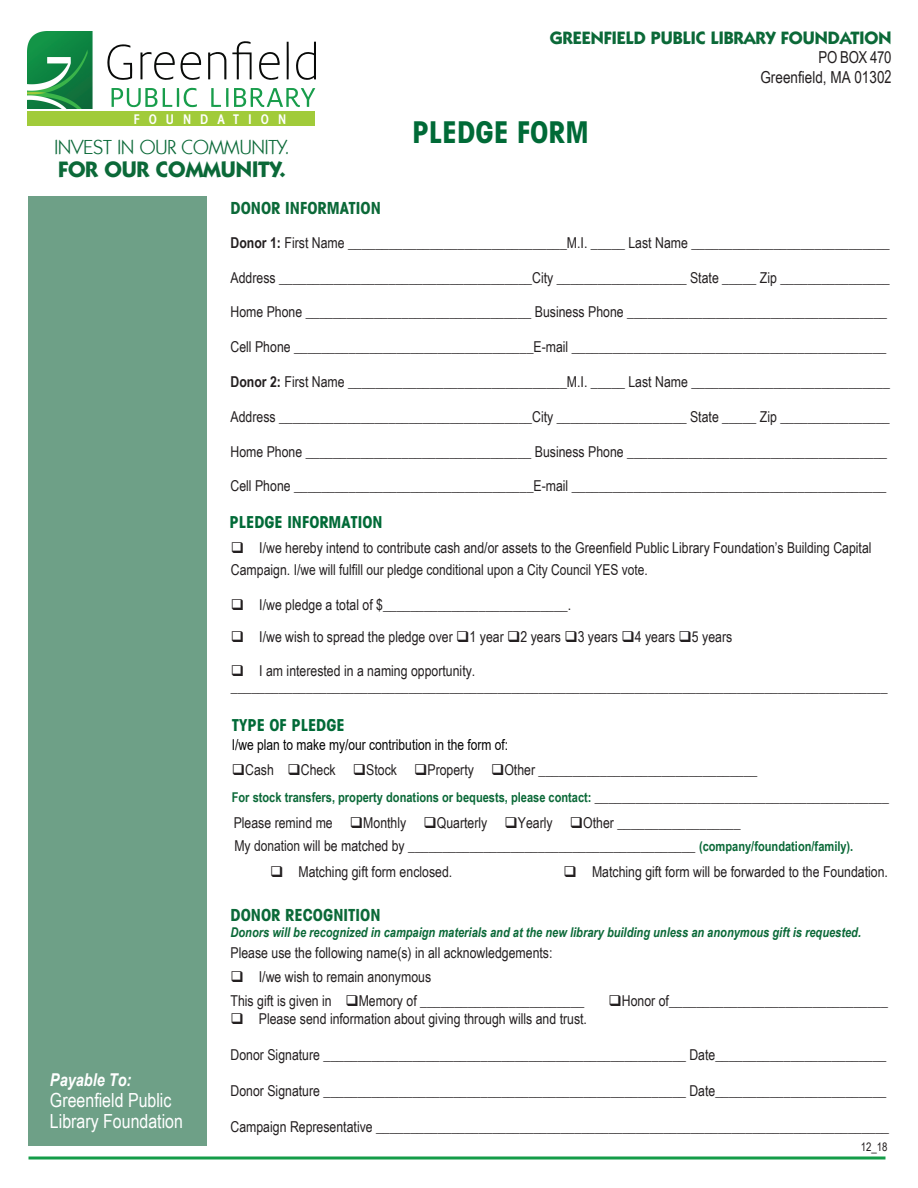
<style>
.page{position:relative;width:918px;height:1188px;background:#fff}
.page>*{position:absolute;margin:0;border:0;box-sizing:border-box;transform-origin:0 0}
.t1{font:700 condensed 30px "Avant Garde";color:#006a37}
.t2{font:700 22.5px "Itc Kabel";color:#0b6938}
.t3{font:20.4px "Kabel IT Cby BT";color:#0b6938}
.t4{font:19.5px/21px "Arial Narrow";color:#fff}
.t5{font:700 18px "Itc Kabel";color:#0b6938}
.t6{font:italic 700 17.7px "Arial Narrow";color:#fff}
.t7{font:700 condensed 16.65px "Avant Garde";color:#0b6938}
.t8{font:700 condensed 16.5px "Avant Garde";color:#006a37}
.t9{font:16.5px "Arial Narrow";color:#231f20}
.t10{font:16.5px "Arial";letter-spacing:-.03em;color:#231f20;scale:.8 1}
.t11{font:15px/16px "Arial Narrow";color:#231f20}
.t12{font:15px "Arial";color:#231f20;scale:.8 1}
.t13{font:15px "Arial";color:#000;scale:.8 1}
.t14{font:700 13.5px "Arial Narrow";color:#0b6938}
.t15{font:italic 700 13.5px "Arial Narrow";color:#0b6938}
.t16{font:600 condensed 13.35px "Avant Garde";letter-spacing:.675em;color:#fff}
.t17{font:12px "Arial";color:#231f20;scale:.8 1}
.s1{font-family:"Arial";font-size:18px}
.s2{font-weight:700}
.s3{font-family:"Arial"}
.s4{font-family:"Arial Narrow"}
.s5{font-weight:400;font-size:15px;color:#231f20}
.s6{font-weight:700;font-size:13.5px;color:#0b6938}
</style>
<div class="page">
<div style="left:28px;top:196px;width:179px;height:949px;background:#6ea087"></div>
<hr style="left:29px;top:1157px;width:856px;height:3px;background:#149c48">
<svg style="left:296px;top:42px;width:20px;height:38px"></svg>
<svg style="left:107px;top:44px;width:25px;height:36px"></svg>
<svg style="left:232px;top:41px;width:20px;height:38px"></svg>
<svg style="left:259px;top:52px;width:21px;height:28px"></svg>
<svg style="left:208px;top:52px;width:18px;height:27px"></svg>
<svg style="left:287px;top:42px;width:2px;height:37px"></svg>
<svg style="left:140px;top:52px;width:61px;height:28px"></svg>
<svg style="left:234px;top:88px;width:81px;height:19px"></svg>
<svg style="left:112px;top:88px;width:85px;height:19px"></svg>
<svg style="left:211px;top:88px;width:17px;height:19px"></svg>
<div style="left:28px;top:111px;width:287px;height:15px;background:#a1cb3a"></div>
<img style="left:28px;top:31px;width:65px;height:77px">
<p class="t16" style="left:134px;top:111px;width:154px">FOUNDATION</p>
<h3 class="t3" style="left:54px;top:135px;width:237px">INVEST IN OUR COMMUNITY.</h3>
<h2 class="t2" style="left:58px;top:155px;width:229px">FOR OUR COMMUNITY.</h2>
<p class="t5" style="left:550px;top:26px;width:343px">GREENFIELD PUBLIC LIBRARY FOUNDATION</p>
<p class="t10" style="left:819px;top:46px;width:93px">PO BOX 470</p>
<p class="t9" style="left:760px;top:66px;width:133px">Greenfield, MA 0130<span class="s1">2</span></p>
<h1 class="t1" style="left:412px;top:113px;width:178px">PLEDGE FORM</h1>
<p class="t7" style="left:231px;top:197px;width:152px">DONOR INFORMATION</p>
<p class="t11" style="left:231px;top:234px;width:661px"><span class="s2">Donor 1:</span> First Name ________________________________M.I. _____ Last Name _____________________________</p>
<p class="t11" style="left:231px;top:269px;width:661px">Address _____________________________________City ___________________ State _____ Zip ________________</p>
<p class="t11" style="left:231px;top:304px;width:658px">Home Phone _________________________________ Business Phone ______________________________________</p>
<p class="t11" style="left:231px;top:338px;width:657px">Cell Phone ___________________________________E-mail ______________________________________________</p>
<p class="t11" style="left:231px;top:373px;width:661px"><span class="s2">Donor 2:</span> First Name ________________________________M.I. _____ Last Name _____________________________</p>
<p class="t11" style="left:231px;top:408px;width:661px">Address _____________________________________City ___________________ State _____ Zip ________________</p>
<p class="t11" style="left:231px;top:443px;width:658px">Home Phone _________________________________ Business Phone ______________________________________</p>
<p class="t11" style="left:231px;top:478px;width:657px">Cell Phone ___________________________________E-mail ______________________________________________</p>
<p class="t8" style="left:230px;top:511px;width:155px">PLEDGE INFORMATION</p>
<p class="t11" style="left:231px;top:539px;width:642px">❑ I/we hereby intend to contribute cash and/or assets to the Greenfield Public Library Foundation’s <span class="s3">Building</span> Capital</p>
<p class="t12" style="left:231px;top:559px;width:523px"><span class="s4">Campaign.</span> I/we will fulfill our pledge conditional upon a City Council YES vote.</p>
<p class="t11" style="left:231px;top:597px;width:342px">❑ I/we pledge a total of $___________________________.</p>
<p class="t11" style="left:231px;top:628px;width:503px">❑ I/we wish to spread the pledge over ❑1 year ❑2 years ❑3 years ❑4 years ❑5 years</p>
<p class="t11" style="left:231px;top:662px;width:658px">❑ I am interested in a naming opportunity. ________________________________________________________________________________________________</p>
<p class="t8" style="left:232px;top:715px;width:114px">TYPE OF PLEDGE</p>
<p class="t13" style="left:232px;top:734px;width:347px">I/we plan to make my/our contribution in the form of:</p>
<p class="t6" style="left:50px;top:1067px;width:83px">Payable To:</p>
<h3 class="t4" style="left:50px;top:1089px;width:135px">Greenfield Public<br>Library Foundation</h3>
<p class="t11" style="left:232px;top:761px;width:527px">❑Cash ❑Check ❑Stock ❑Property ❑Other ________________________________</p>
<p class="t14" style="left:232px;top:787px;width:659px">For stock transfers, property donations or bequests, please contact: <span class="s5">___________________________________________</span></p>
<p class="t11" style="left:234px;top:811px;width:621px;line-height:23.1px">Please remind me ❑Monthly ❑Quarterly ❑Yearly ❑Other __________________<br>My <span class="s3">donation</span> will be matched by __________________________________________ <span class="s6">(company/foundation/family).</span></p>
<p class="t11" style="left:270px;top:864px;width:184px">❑ Matching gift form enclosed.</p>
<p class="t11" style="left:564px;top:863px;width:326px">❑ Matching gift form will be forwarded to the Foundation.</p>
<p class="t7" style="left:231px;top:905px;width:152px">DONOR RECOGNITION</p>
<p class="t15" style="left:231px;top:922px;width:632px">Donors will be recognized in campaign materials and at the new library building unless an anonymous gift is requested.</p>
<p class="t11" style="left:231px;top:945px;width:324px">Please use the following name(s) in all acknowledgements:</p>
<p class="t11" style="left:231px;top:965px;width:355px;line-height:24px">❑ I/we wish to remain anonymous<br>This gift is given in ❑Memory of ________________________</p>
<p class="t11" style="left:609px;top:993px;width:281px">❑Honor of________________________________</p>
<p class="t11" style="left:231px;top:1011px;width:358px">❑ Please send information about giving through wills and trust.</p>
<p class="t11" style="left:231px;top:1047px;width:657px">Donor Signature _____________________________________________________ Date_________________________</p>
<p class="t11" style="left:231px;top:1083px;width:657px">Donor Signature _____________________________________________________ Date_________________________</p>
<p class="t11" style="left:231px;top:1119px;width:660px">Campaign Representative ___________________________________________________________________________</p>
<p class="t17" style="left:861px;top:1139px;width:35px">12_18</p>
</div>
